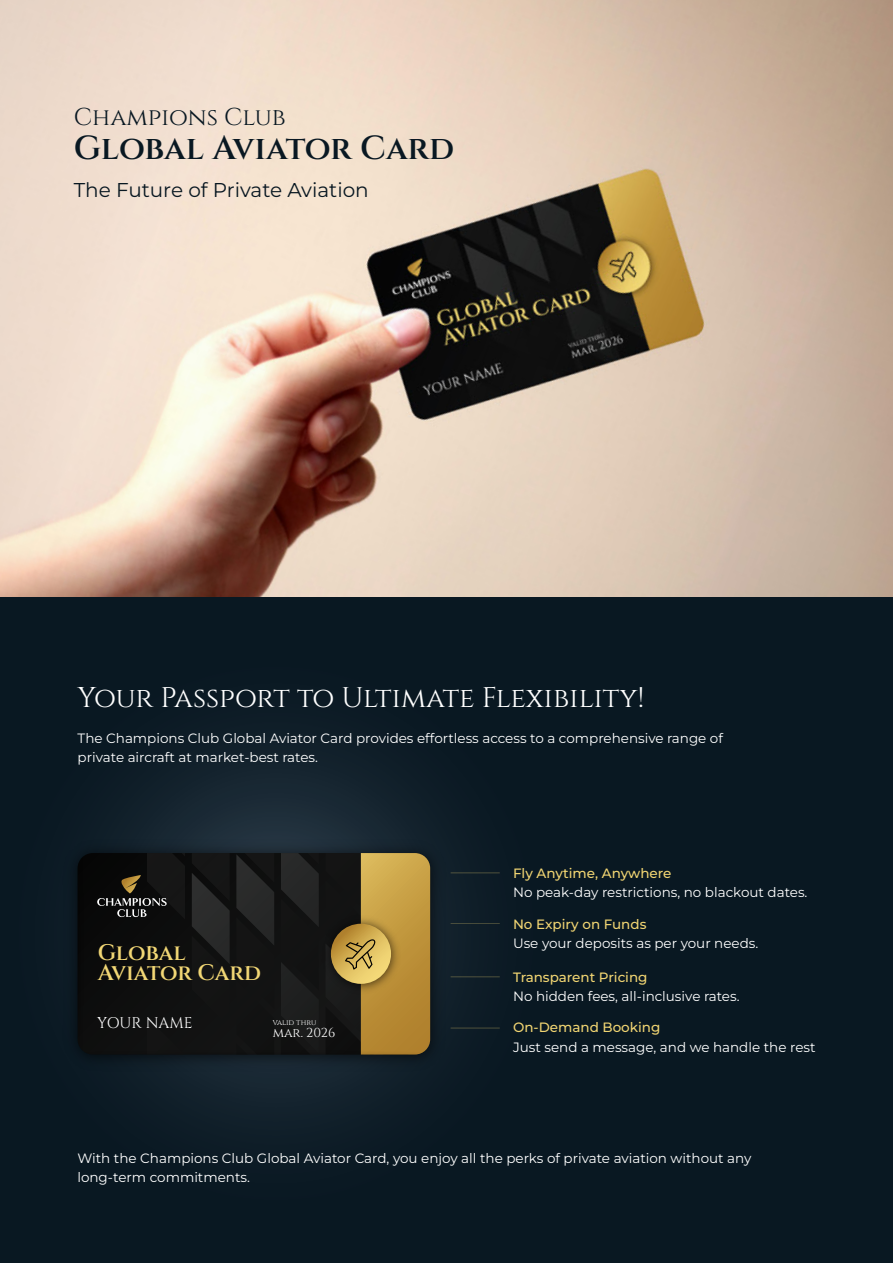
<style>
.page{position:relative;width:893px;height:1263px;background:#fff}
.page>*{position:absolute;margin:0;border:0;box-sizing:border-box;transform-origin:0 0}
.t1{font:600 33.3px "Cinzel";color:#091822}
.t2{font:28.35px "Cinzel";color:#fff}
.t3{font:24.3px "Cinzel";color:#091822}
.t4{font:600 22.5px/20.1px "Cinzel";color:#f2d775}
.t5{font:19.95px "Montserrat";color:#091822}
.t6{font:15.45px "Cinzel";letter-spacing:-.015em;color:#fff}
.t7{font:13.5px/19.2px "Montserrat";color:#fff}
.t8{font:500 13.5px "Montserrat";color:#f0d472}
.t9{font:12.9px "Cinzel";color:#fff}
.t10{font:7.65px "Cinzel";color:#fff}
</style>
<div class="page">
<img style="left:0;top:0;width:893px;height:598px">
<div style="left:0;top:598px;width:893px;height:665px;background:#091822"></div>
<svg style="left:133px;top:755px;width:367px;height:357px"></svg>
<img style="left:77px;top:834px;width:374px;height:241px">
<hr style="left:451px;top:873px;width:49px;height:1px;background:#f0d472">
<hr style="left:451px;top:923px;width:49px;height:1px;background:#f0d472">
<hr style="left:451px;top:976px;width:49px;height:1px;background:#f0d472">
<hr style="left:451px;top:1028px;width:49px;height:1px;background:#f0d472">
<svg style="left:78px;top:853px;width:352px;height:201px"></svg>
<h3 class="t3" style="left:74px;top:101px;width:214px">Champions Club</h3>
<h1 class="t1" style="left:74px;top:126px;width:382px">Global Aviator Card</h1>
<h3 class="t5" style="left:74px;top:176px;width:297px">The Future of Private Aviation</h3>
<h2 class="t2" style="left:78px;top:679px;width:568px">Your Passport to Ultimate Flexibility!</h2>
<p class="t7" style="left:78px;top:728px;width:647px">The Champions Club Global Aviator Card provides effortless access to a comprehensive range of private aircraft at market-best rates.</p>
<h3 class="t4" style="left:98px;top:943px;width:165px">Global<br>Aviator Card</h3>
<p class="t6" style="left:97px;top:1013px;width:97px">YOUR NAME</p>
<p class="t10" style="left:273px;top:1017px;width:45px">valid thru</p>
<p class="t9" style="left:273px;top:1024px;width:64px">mar. 2026</p>
<p class="t8" style="left:513px;top:864px;width:160px">Fly Anytime, Anywhere</p>
<p class="t7" style="left:513px;top:882px;width:296px">No peak-day restrictions, no blackout dates.</p>
<p class="t8" style="left:513px;top:914px;width:135px">No Expiry on Funds</p>
<p class="t7" style="left:513px;top:933px;width:247px">Use your deposits as per your needs.</p>
<p class="t8" style="left:513px;top:968px;width:136px">Transparent Pricing</p>
<p class="t7" style="left:513px;top:986px;width:228px">No hidden fees, all-inclusive rates.</p>
<p class="t8" style="left:513px;top:1018px;width:149px">On-Demand Booking</p>
<p class="t7" style="left:513px;top:1037px;width:304px">Just send a message, and we handle the rest</p>
<p class="t7" style="left:77px;top:1148px;width:676px">With the Champions Club Global Aviator Card, you enjoy all the perks of private aviation without any long-term commitments.</p>
</div>
